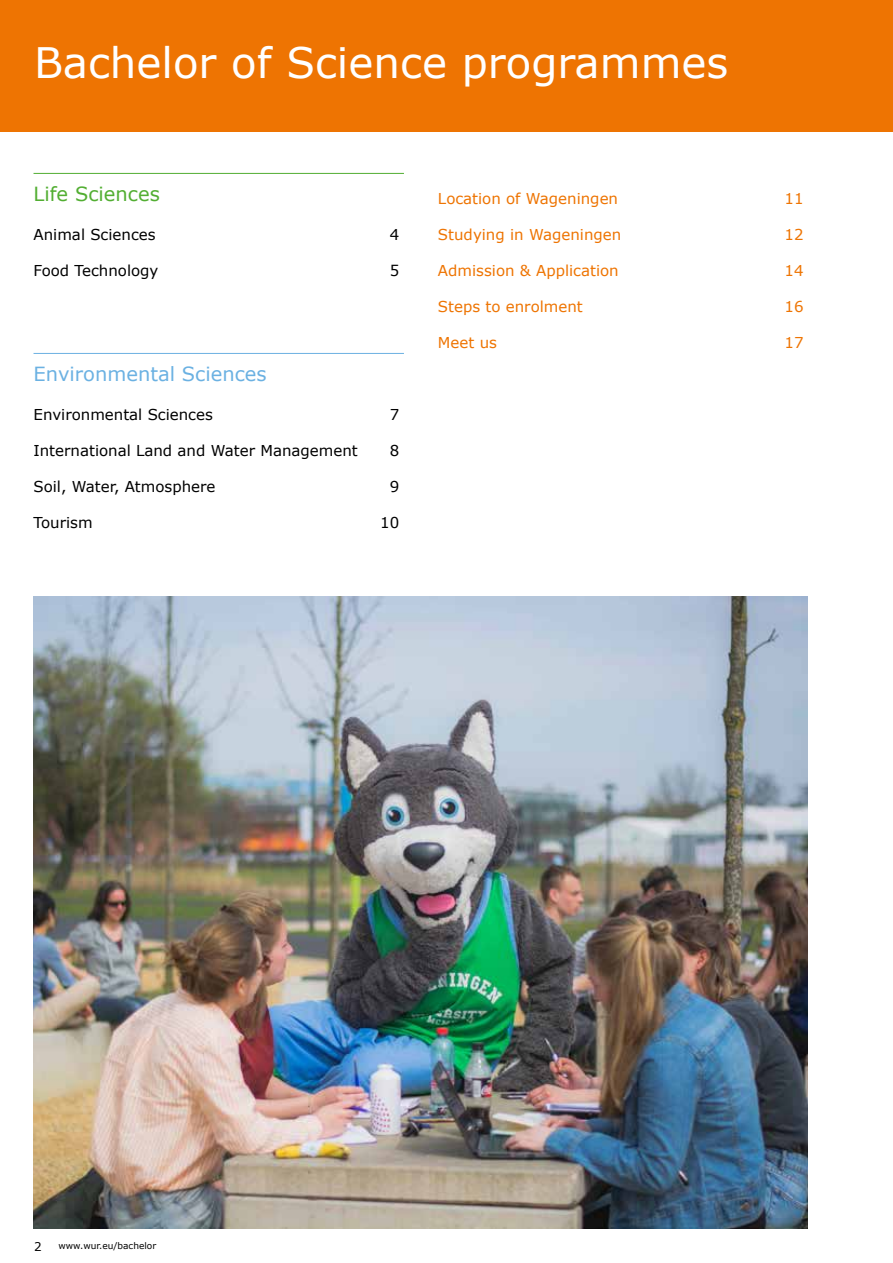
<style>
.page{position:relative;width:893px;height:1263px;background:#fff}
.page>*{position:absolute;margin:0;border:0;box-sizing:border-box;transform-origin:0 0}
.t1{font:42px "Verdana";color:#fff}
.t2{font:19.5px "Verdana";color:#6bb1e2}
.t3{font:19.5px "Verdana";color:#52ae32}
.t4{font:15px "Verdana";color:#000}
.t5{font:15px "Verdana";color:#ee7402}
.t6{font:12px "Verdana";color:#000}
.t7{font:9px "Verdana";color:#000}
</style>
<div class="page">
<div style="left:0;top:0;width:893px;height:132px;background:#ee7402"></div>
<hr style="left:34px;top:173px;width:370px;height:1px;background:#52ae32">
<hr style="left:34px;top:353px;width:370px;height:1px;background:#6bb1e2">
<img style="left:34px;top:596px;width:774px;height:633px">
<h1 class="t1" style="left:34px;top:36px;width:696px">Bachelor of Science programmes</h1>
<h2 class="t3" style="left:34px;top:181px;width:128px">Life Sciences</h2>
<p class="t4" style="left:34px;top:225px;width:124px">Animal Sciences</p>
<p class="t4" style="left:390px;top:225px;width:11px">4</p>
<p class="t4" style="left:34px;top:261px;width:127px">Food Technology</p>
<p class="t4" style="left:390px;top:261px;width:11px">5</p>
<h2 class="t2" style="left:34px;top:361px;width:235px">Environmental Sciences</h2>
<p class="t4" style="left:34px;top:405px;width:181px">Environmental Sciences</p>
<p class="t4" style="left:390px;top:405px;width:11px">7</p>
<p class="t4" style="left:34px;top:441px;width:326px">International Land and Water Management</p>
<p class="t4" style="left:390px;top:441px;width:11px">8</p>
<p class="t4" style="left:34px;top:477px;width:183px">Soil, Water, Atmosphere</p>
<p class="t4" style="left:390px;top:477px;width:11px">9</p>
<p class="t4" style="left:34px;top:513px;width:61px">Tourism</p>
<p class="t4" style="left:380px;top:513px;width:21px">10</p>
<p class="t5" style="left:438px;top:189px;width:182px">Location of Wageningen</p>
<p class="t5" style="left:785px;top:189px;width:21px">11</p>
<p class="t5" style="left:438px;top:225px;width:185px">Studying in Wageningen</p>
<p class="t5" style="left:785px;top:225px;width:21px">12</p>
<p class="t5" style="left:438px;top:261px;width:182px">Admission &amp; Application</p>
<p class="t5" style="left:785px;top:261px;width:21px">14</p>
<p class="t5" style="left:438px;top:297px;width:146px">Steps to enrolment</p>
<p class="t5" style="left:785px;top:297px;width:21px">16</p>
<p class="t5" style="left:438px;top:333px;width:61px">Meet us</p>
<p class="t5" style="left:785px;top:333px;width:21px">17</p>
<p class="t6" style="left:34px;top:1238px;width:9px">2</p>
<p class="t7" style="left:59px;top:1240px;width:99px">www.wur.eu/bachelor</p>
</div>
